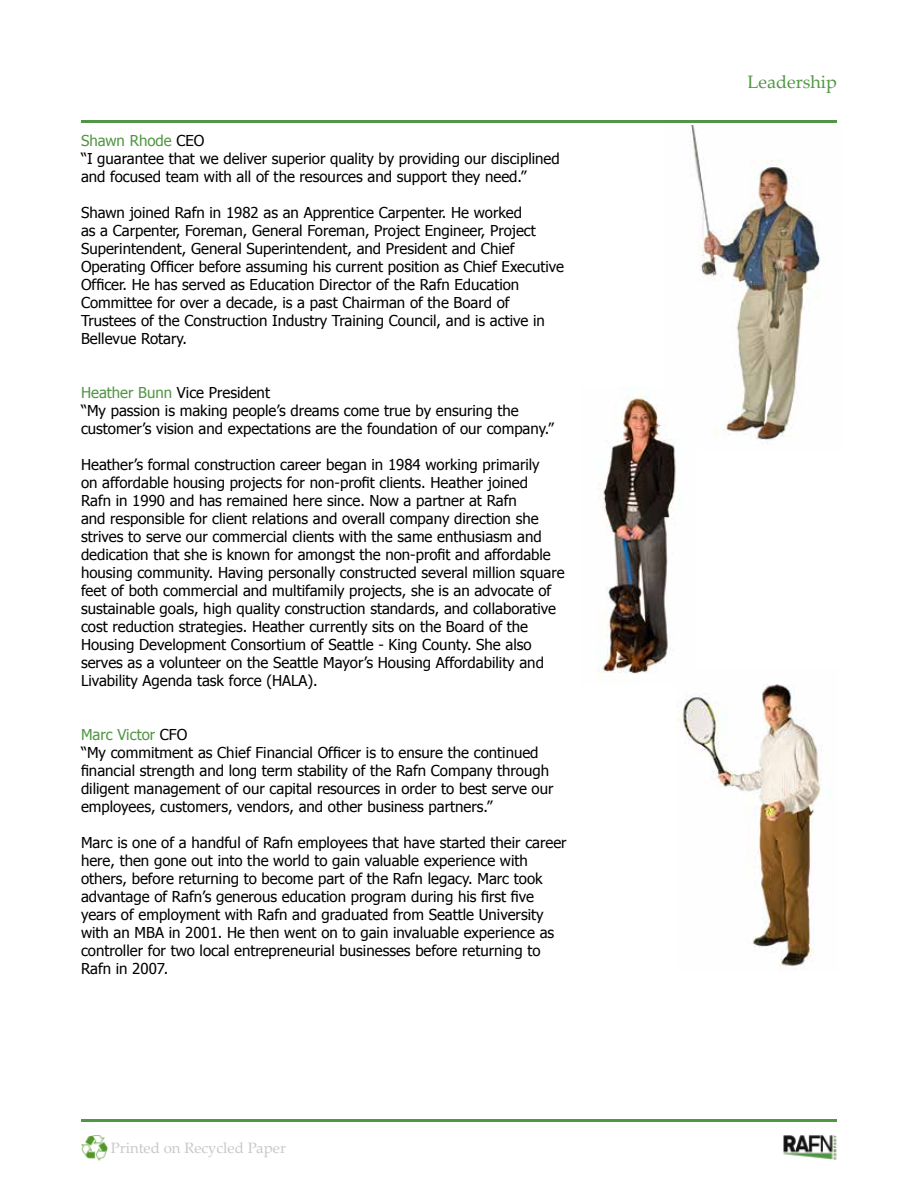
<style>
.page{position:relative;width:918px;height:1188px;background:#fff}
.page>*{position:absolute;margin:0;border:0;box-sizing:border-box;transform-origin:0 0}
.t1{font:18px "Palatino Linotype";color:#519644}
.t2{font:15px/18px "Tahoma";color:#000}
.t3{font:15px "Palatino Linotype";color:#c7c8ca}
.s1{color:#519644}
</style>
<div class="page">
<hr style="left:81px;top:120px;width:756px;height:3px;background:#519644">
<img style="left:783px;top:1135px;width:54px;height:25px">
<img style="left:81px;top:1135px;width:27px;height:26px">
<hr style="left:81px;top:1119px;width:756px;height:3px;background:#519644">
<img style="left:676px;top:684px;width:147px;height:283px">
<img style="left:691px;top:126px;width:129px;height:317px">
<img style="left:597px;top:388px;width:99px;height:297px">
<p class="t2" style="left:81px;top:131px;width:480px"><span class="s1">Shawn Rhode</span> CEO<br>“I guarantee that we deliver superior quality by providing our disciplined and focused team with all of the resources and support they need.”</p>
<p class="t2" style="left:81px;top:203px;width:485px">Shawn joined Rafn in 1982 as an Apprentice Carpenter. He worked<br>as a Carpenter, Foreman, General Foreman, Project Engineer, Project Superintendent, General Superintendent, and President and Chief Operating Officer before assuming his current position as Chief Executive Officer. He has served as Education Director of the Rafn Education Committee for over a decade, is a past Chairman of the Board of Trustees of the Construction Industry Training Council, and is active in Bellevue Rotary.</p>
<p class="t2" style="left:81px;top:383px;width:474px"><span class="s1">Heather Bunn</span> Vice President<br>“My passion is making people’s dreams come true by ensuring the customer’s vision and expectations are the foundation of our company.”</p>
<p class="t2" style="left:81px;top:455px;width:485px">Heather’s formal construction career began in 1984 working primarily<br>on affordable housing projects for non-profit clients. Heather joined<br>Rafn in 1990 and has remained here since. Now a partner at Rafn<br>and responsible for client relations and overall company direction she strives to serve our commercial clients with the same enthusiasm and dedication that she is known for amongst the non-profit and affordable housing community. Having personally constructed several million square feet of both commercial and multifamily projects, she is an advocate of sustainable goals, high quality construction standards, and collaborative cost reduction strategies. Heather currently sits on the Board of the Housing Development Consortium of Seattle - King County. She also serves as a volunteer on the Seattle Mayor’s Housing Affordability and Livability Agenda task force (HALA).</p>
<p class="t2" style="left:81px;top:725px;width:474px"><span class="s1">Marc Victor</span> CFO<br>“My commitment as Chief Financial Officer is to ensure the continued financial strength and long term stability of the Rafn Company through diligent management of our capital resources in order to best serve our employees, customers, vendors, and other business partners.”</p>
<p class="t2" style="left:81px;top:833px;width:487px">Marc is one of a handful of Rafn employees that have started their career here, then gone out into the world to gain valuable experience with others, before returning to become part of the Rafn legacy. Marc took advantage of Rafn’s generous education program during his first five years of employment with Rafn and graduated from Seattle University with an MBA in 2001. He then went on to gain invaluable experience as controller for two local entrepreneurial businesses before returning to Rafn in 2007.</p>
<p class="t3" style="left:111px;top:1137px;width:177px">Printed on Recycled Paper</p>
<p class="t1" style="left:747px;top:69px;width:91px">Leadership</p>
</div>
